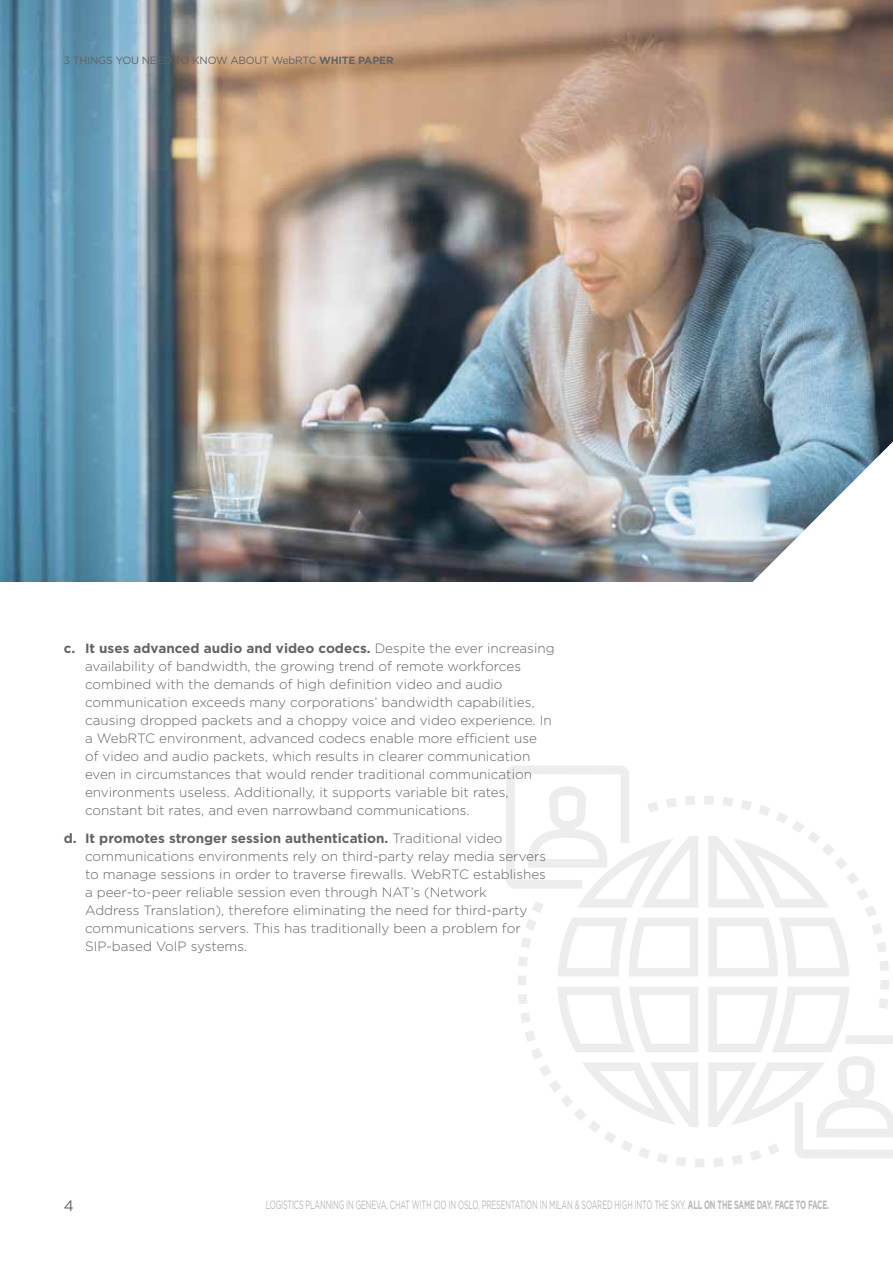
<style>
.page{position:relative;width:893px;height:1263px;background:#fff}
.page>*{position:absolute;margin:0;border:0;box-sizing:border-box;transform-origin:0 0}
.t1{font:15px "Gotham";color:#646363}
.t2{font:300 13.5px/18px "Gotham";color:#646363}
.t3{font:12px "Gotham";letter-spacing:-.02em;color:#b8b7b7;scale:.6 1}
.t4{font:10.5px "Gotham";letter-spacing:-.02em;color:#646363}
.s1{font-weight:700}
.s2{color:#fff}
</style>
<div class="page">
<img style="left:0;top:0;width:893px;height:581px">
<svg style="left:752px;top:420px;width:141px;height:162px"></svg>
<svg style="left:506px;top:766px;width:387px;height:392px"></svg>
<svg style="left:518px;top:796px;width:371px;height:371px"></svg>
<p class="t4" style="left:64px;top:53px;width:331px">3 THINGS YOU NEED TO KNOW ABOUT WebRTC <span class="s1">WHITE PAPER</span></p>
<p class="t2" style="left:85px;top:639px;width:471px;text-indent:-21px"><span class="s1">c. It uses advanced audio and video codecs.</span> Despite the ever increasing availability of bandwidth, the growing trend of remote workforces combined with the demands of high definition video and audio communication exceeds many corporations’ bandwidth capabilities, causing dropped packets and a choppy voice and video experience. In a WebRTC environment, advanced codecs enable more efficient use<br>of video and audio packets, which results in clearer communication even in circumstances that would render traditional communication environments useless. Additionally, it supports variable bit rates, constant bit rates, and even narrowband communications.</p>
<p class="t2" style="left:85px;top:829px;width:463px;text-indent:-21px"><span class="s1">d. It promotes stronger session authentication.</span> Traditional video communications environments rely on third-party relay media servers to manage sessions in order to traverse firewalls. WebRTC establishes a peer-to-peer reliable session even through NAT’s (Network<br>Address Translation), therefore eliminating the need for third-party communications servers. This has traditionally been a problem for SIP-based VoIP systems.</p>
<p class="t1" style="left:64px;top:1196px;width:21px">4<span class="s2">4</span></p>
<p class="t3" style="left:266px;top:1197px;width:941px">LOGISTICS PLANNING IN GENEVA, CHAT WITH CIO IN OSLO, PRESENTATION IN MILAN &amp; SOARED HIGH INTO THE SKY. <span class="s1">ALL ON THE SAME DAY. FACE TO FACE.</span></p>
</div>
